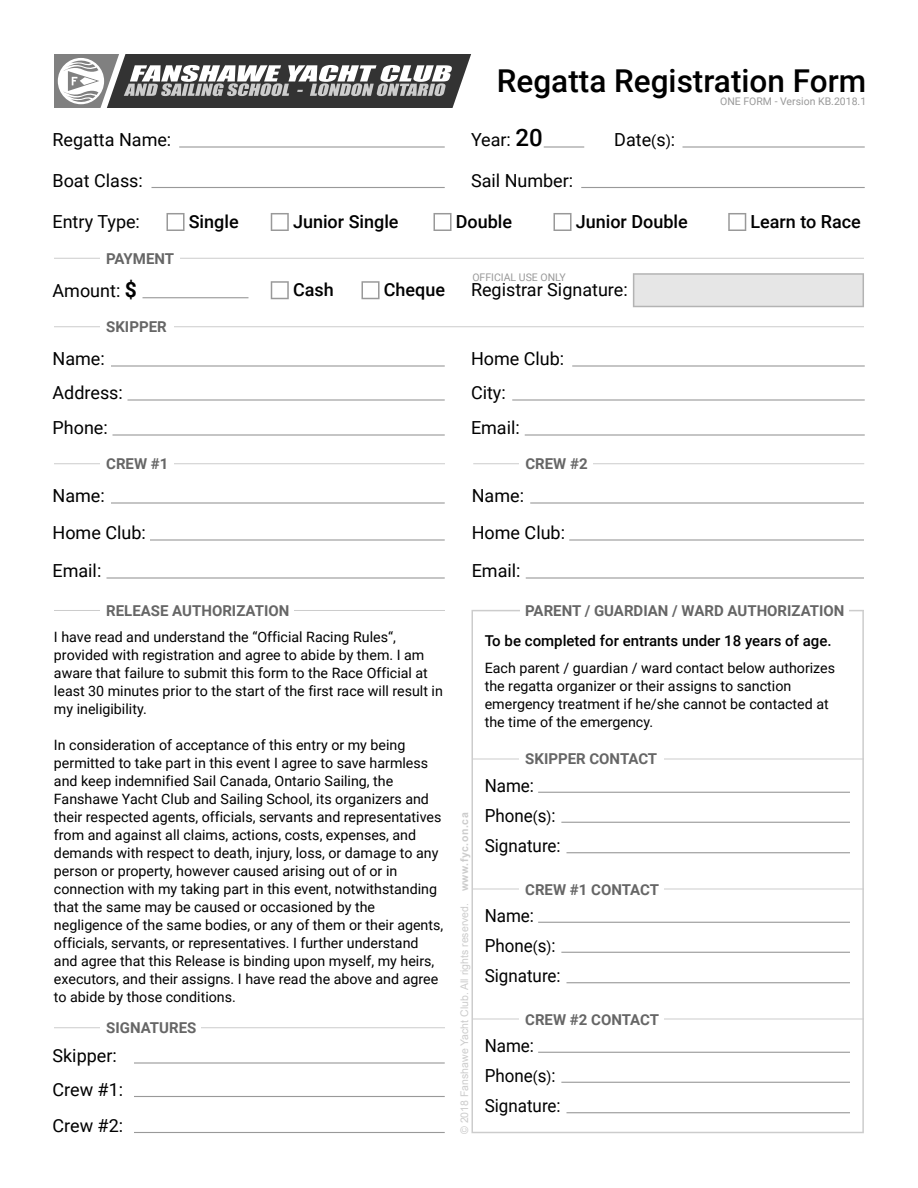
<style>
.page{position:relative;width:918px;height:1188px;background:#fff}
.page>*{position:absolute;margin:0;border:0;box-sizing:border-box;transform-origin:0 0}
.t1{font:500 31.5px "Roboto";color:#000}
.t2{font:18px/37.5px "Roboto";color:#000}
.t3{font:18px/30.3px "Roboto";color:#000;scale:.94 1}
.t4{font:500 18px "Roboto";color:#000}
.t5{font:700 15px "Roboto";color:#666}
.t6{font:500 15px "Roboto";color:#000}
.t7{font:14.25px/18px "Roboto";color:#000}
.t8{font:10.5px "Arial";color:#ccc}
.t9{font:10.5px "Roboto";color:#999}
.s1{font-weight:500;font-size:24px}
.s2{font-size:15px}
.s3{font-weight:700;font-size:21px}
.s4{font-weight:700}
</style>
<div class="page">
<svg style="left:471px;top:610px;width:393px;height:523px"></svg>
<svg style="left:54px;top:54px;width:417px;height:54px"></svg>
<hr style="left:179px;top:146px;width:266px;height:2px;background:#999">
<hr style="left:682px;top:146px;width:183px;height:2px;background:#999">
<hr style="left:544px;top:146px;width:40px;height:2px;background:#999">
<hr style="left:152px;top:187px;width:293px;height:1px;background:#999">
<hr style="left:581px;top:187px;width:284px;height:1px;background:#999">
<hr style="left:134px;top:1062px;width:311px;height:2px;background:#999">
<hr style="left:134px;top:1096px;width:311px;height:1px;background:#999">
<hr style="left:134px;top:1132px;width:311px;height:1px;background:#999">
<hr style="left:111px;top:365px;width:334px;height:2px;background:#999">
<hr style="left:572px;top:365px;width:293px;height:2px;background:#999">
<hr style="left:128px;top:399px;width:317px;height:2px;background:#999">
<hr style="left:512px;top:399px;width:353px;height:2px;background:#999">
<hr style="left:112px;top:434px;width:333px;height:2px;background:#999">
<hr style="left:525px;top:434px;width:340px;height:2px;background:#999">
<hr style="left:54px;top:326px;width:810px;height:1px;background:#ccc">
<div style="left:100px;top:319px;width:74px;height:17px;background:#fff"></div>
<hr style="left:111px;top:502px;width:334px;height:2px;background:#999">
<hr style="left:150px;top:539px;width:295px;height:2px;background:#999">
<hr style="left:106px;top:577px;width:339px;height:2px;background:#999">
<hr style="left:54px;top:463px;width:391px;height:1px;background:#ccc">
<div style="left:100px;top:456px;width:74px;height:17px;background:#fff"></div>
<hr style="left:530px;top:502px;width:334px;height:2px;background:#999">
<hr style="left:569px;top:539px;width:295px;height:2px;background:#999">
<hr style="left:526px;top:577px;width:338px;height:2px;background:#999">
<hr style="left:473px;top:463px;width:391px;height:1px;background:#ccc">
<div style="left:520px;top:456px;width:73px;height:17px;background:#fff"></div>
<hr style="left:142px;top:297px;width:107px;height:1px;background:#999">
<hr style="left:54px;top:258px;width:810px;height:1px;background:#ccc">
<div style="left:100px;top:250px;width:80px;height:17px;background:#fff"></div>
<svg style="left:271px;top:281px;width:18px;height:18px"></svg>
<svg style="left:362px;top:281px;width:18px;height:18px"></svg>
<svg style="left:633px;top:273px;width:231px;height:34px;background:#e1e1e1"></svg>
<svg style="left:167px;top:213px;width:18px;height:18px"></svg>
<svg style="left:271px;top:213px;width:18px;height:18px"></svg>
<svg style="left:434px;top:213px;width:18px;height:18px"></svg>
<svg style="left:554px;top:213px;width:18px;height:18px"></svg>
<svg style="left:728px;top:213px;width:18px;height:18px"></svg>
<hr style="left:54px;top:1027px;width:391px;height:1px;background:#ccc">
<div style="left:101px;top:1020px;width:100px;height:17px;background:#fff"></div>
<hr style="left:54px;top:610px;width:391px;height:1px;background:#ccc">
<div style="left:100px;top:602px;width:194px;height:17px;background:#fff"></div>
<hr style="left:473px;top:610px;width:391px;height:1px;background:#ccc">
<div style="left:520px;top:602px;width:329px;height:17px;background:#fff"></div>
<hr style="left:538px;top:792px;width:312px;height:1px;background:#999">
<hr style="left:561px;top:822px;width:289px;height:1px;background:#999">
<hr style="left:567px;top:852px;width:283px;height:1px;background:#999">
<hr style="left:473px;top:759px;width:391px;height:1px;background:#ccc">
<div style="left:520px;top:751px;width:144px;height:17px;background:#fff"></div>
<hr style="left:538px;top:1052px;width:312px;height:1px;background:#999">
<hr style="left:561px;top:1082px;width:289px;height:1px;background:#999">
<hr style="left:567px;top:1112px;width:283px;height:1px;background:#999">
<hr style="left:473px;top:1019px;width:391px;height:1px;background:#ccc">
<div style="left:520px;top:1011px;width:144px;height:17px;background:#fff"></div>
<hr style="left:538px;top:922px;width:312px;height:1px;background:#999">
<hr style="left:561px;top:952px;width:289px;height:1px;background:#999">
<hr style="left:567px;top:982px;width:283px;height:1px;background:#999">
<hr style="left:473px;top:889px;width:391px;height:1px;background:#ccc">
<div style="left:520px;top:881px;width:144px;height:17px;background:#fff"></div>
<h1 class="t1" style="left:497px;top:59px;width:371px">Regatta Registration Form</h1>
<p class="t9" style="left:720px;top:94px;width:148px">ONE FORM - Version KB.2018.1</p>
<p class="t2" style="left:52px;top:121px;width:120px">Regatta Name:</p>
<p class="t2" style="left:471px;top:121px;width:73px">Year: <span class="s1">20</span></p>
<p class="t2" style="left:614px;top:121px;width:62px">Date<span class="s2">(</span>s<span class="s2">)</span>:</p>
<p class="t2" style="left:52px;top:161px;width:92px">Boat Class:</p>
<p class="t2" style="left:471px;top:161px;width:104px">Sail Number:</p>
<p class="t2" style="left:52px;top:202px;width:89px">Entry Type:</p>
<p class="t4" style="left:189px;top:209px;width:51px">Single</p>
<p class="t4" style="left:293px;top:209px;width:107px">Junior Single</p>
<p class="t4" style="left:456px;top:209px;width:58px">Double</p>
<p class="t4" style="left:576px;top:209px;width:114px">Junior Double</p>
<p class="t4" style="left:751px;top:209px;width:112px">Learn to Race</p>
<p class="t5" style="left:106px;top:248px;width:69px">PAYMENT</p>
<p class="t9" style="left:472px;top:270px;width:95px">OFFICIAL USE ONLY</p>
<p class="t2" style="left:52px;top:271px;width:86px">Amount: <span class="s3">$</span></p>
<p class="t2" style="left:471px;top:270px;width:158px">Registrar Signature:</p>
<p class="t4" style="left:293px;top:277px;width:42px">Cash</p>
<p class="t4" style="left:384px;top:277px;width:63px">Cheque</p>
<p class="t5" style="left:106px;top:316px;width:62px">SKIPPER</p>
<p class="t2" style="left:52px;top:340px;width:54px">Name:</p>
<p class="t2" style="left:471px;top:340px;width:95px">Home Club:</p>
<p class="t2" style="left:52px;top:374px;width:72px">Address:</p>
<p class="t2" style="left:471px;top:374px;width:36px">City:</p>
<p class="t2" style="left:52px;top:409px;width:57px">Phone:</p>
<p class="t2" style="left:471px;top:409px;width:50px">Email:</p>
<p class="t5" style="left:106px;top:453px;width:64px">CREW #1</p>
<p class="t2" style="left:52px;top:477px;width:95px">Name:<br>Home Club:<br>Email:</p>
<p class="t5" style="left:525px;top:453px;width:64px">CREW #2</p>
<p class="t2" style="left:472px;top:477px;width:95px">Name:<br>Home Club:<br>Email:</p>
<p class="t5" style="left:106px;top:600px;width:185px">RELEASE AUTHORIZATION</p>
<p class="t5" style="left:525px;top:600px;width:321px">PARENT / GUARDIAN / WARD AUTHORIZATION</p>
<p class="t7" style="left:54px;top:627px;width:390px">I have read and understand the “Official Racing Rules“, provided with registration and agree to abide by them. I am aware that failure to submit this form to the Race Official at least 30 minutes prior to the start of the first race will result in my ineligibility.</p>
<p class="t7" style="left:54px;top:735px;width:391px">In consideration of acceptance of this entry or my being permitted to take part in this event I agree to save harmless and keep indemnified Sail Canada, Ontario Sailing, the Fanshawe Yacht Club and Sailing School, its organizers and their respected agents, officials, servants and representatives from and against all claims, actions, costs, expenses, and demands with respect to death, injury, loss, or damage to any person or property, however caused arising out of or in connection with my taking part in this event, notwithstanding that the same may be caused or occasioned by the negligence of the same bodies, or any of them or their agents, officials, servants, or representatives. I further understand and agree that this Release is binding upon myself, my heirs, executors, and their assigns. I have read the above and agree to abide by those conditions.</p>
<p class="t5" style="left:106px;top:1017px;width:92px">SIGNATURES</p>
<p class="t2" style="left:52px;top:1039px;width:72px;line-height:33.5px">Skipper:<br>Crew #1:</p>
<p class="t2" style="left:52px;top:1106px;width:72px">Crew #2:</p>
<p class="t8" style="left:457px;top:1134px;width:323px;rotate:-90deg">© 2018 Fanshawe Yacht Club. All rights reserved. <span class="s4">www.fyc.on.ca</span></p>
<p class="t6" style="left:485px;top:630px;width:348px">To be completed for entrants under 18 years of age.</p>
<p class="t7" style="left:485px;top:659px;width:352px">Each parent / guardian / ward contact below authorizes the regatta organizer or their assigns to sanction emergency treatment if he/she cannot be contacted at the time of the emergency.</p>
<p class="t5" style="left:525px;top:749px;width:133px">SKIPPER CONTACT</p>
<p class="t3" style="left:485px;top:769px;width:82px">Name:<br>Phone<span class="s2">(</span>s<span class="s2">)</span>:<br>Signature:</p>
<p class="t5" style="left:525px;top:879px;width:135px">CREW #1 CONTACT</p>
<p class="t3" style="left:485px;top:899px;width:82px">Name:<br>Phone<span class="s2">(</span>s<span class="s2">)</span>:<br>Signature:</p>
<p class="t5" style="left:525px;top:1009px;width:135px">CREW #2 CONTACT</p>
<p class="t3" style="left:485px;top:1029px;width:82px">Name:<br>Phone<span class="s2">(</span>s<span class="s2">)</span>:<br>Signature:</p>
</div>
